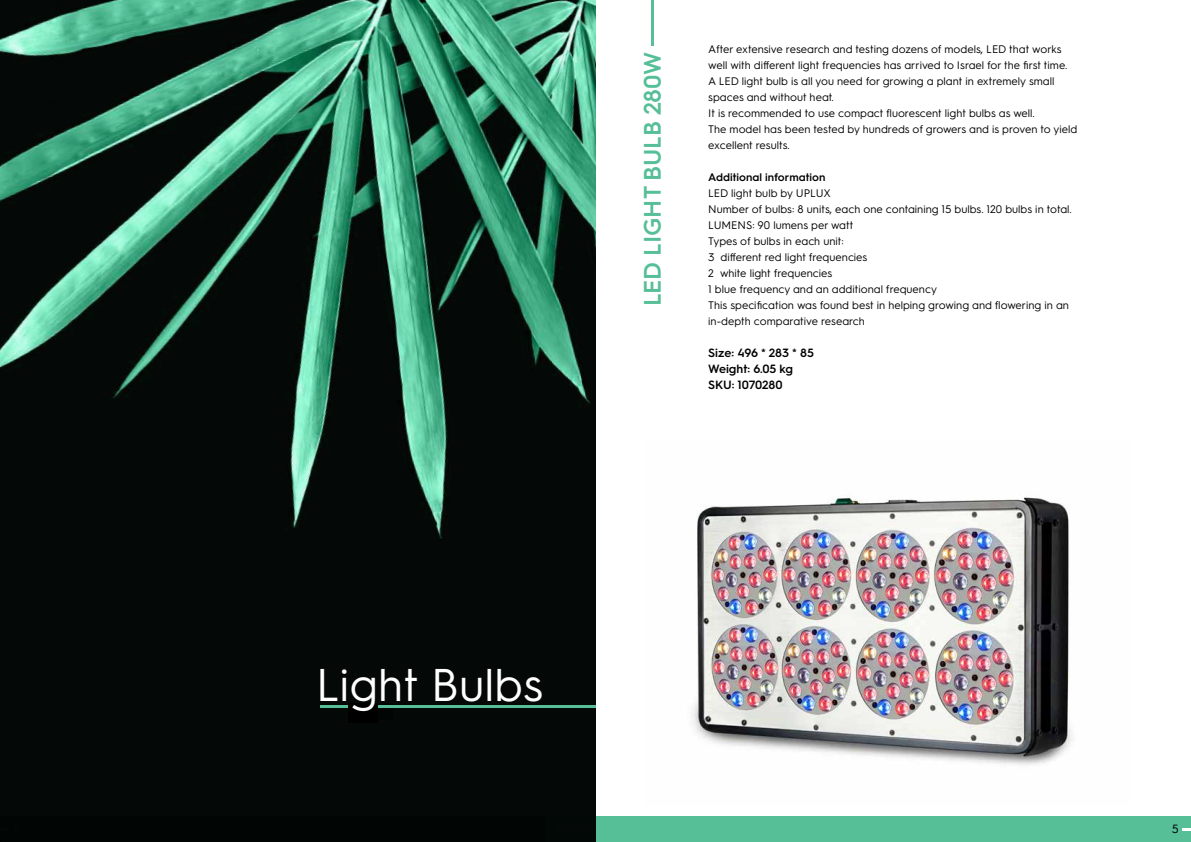
<style>
.page{position:relative;width:1191px;height:842px;background:#fff}
.page>*{position:absolute;margin:0;border:0;box-sizing:border-box;transform-origin:0 0}
.t1{font:46px "Hurme Geometric Sans 3";color:#fff}
.t2{font:600 24px "Hurme Geometric Sans 3";color:#56bf98}
.t3{font:600 12px/16px "Hurme Geometric Sans 3";letter-spacing:-.005em;color:#000}
.t4{font:12px "Hurme Geometric Sans 3";color:#000}
.t5{font:11px/16px "Hurme Geometric Sans 3";color:#000}
.t6{font:600 11px "Hurme Geometric Sans 3";color:#000}
</style>
<div class="page">
<div style="left:545px;top:816px;width:646px;height:26px;background:#56bf98"></div>
<svg style="left:1182px;top:828px;width:9px;height:2px"></svg>
<hr style="left:651px;top:0;width:2px;height:45px;background:#56bf98">
<img style="left:0;top:0;width:595px;height:842px">
<hr style="left:320px;top:705px;width:275px;height:3px;background:#56bf98">
<img style="left:692px;top:496px;width:380px;height:269px">
<div style="left:349px;top:703px;width:29px;height:20px;background:#000"></div>
<h2 class="t2" style="left:635px;top:306px;width:256px;rotate:-90deg">LED LIGHT BULB 280W</h2>
<p class="t5" style="left:708px;top:40px;width:370px">After extensive research and testing dozens of models, LED that works well with different light frequencies has arrived to Israel for the first time.<br>A LED light bulb is all you need for growing a plant in extremely small spaces and without heat.<br>It is recommended to use compact fluorescent light bulbs as well.<br>The model has been tested by hundreds of growers and is proven to yield excellent results.</p>
<p class="t6" style="left:708px;top:169px;width:119px">Additional information</p>
<p class="t5" style="left:708px;top:184px;width:365px">LED light bulb by UPLUX<br>Number of bulbs: 8 units, each one containing 15 bulbs. 120 bulbs in total.<br>LUMENS: 90 lumens per watt<br>Types of bulbs in each unit:<br>3 different red light frequencies<br>2 white light frequencies<br>1 blue frequency and an additional frequency<br>This specification was found best in helping growing and flowering in an in-depth comparative research</p>
<p class="t3" style="left:708px;top:344px;width:107px">Size: 496 * 283 * 85<br>Weight: 6.05 kg<br>SKU: 1070280</p>
<h1 class="t1" style="left:316px;top:652px;width:229px">Light Bulbs</h1>
<p class="t4" style="left:1172px;top:821px;width:8px">5</p>
</div>
